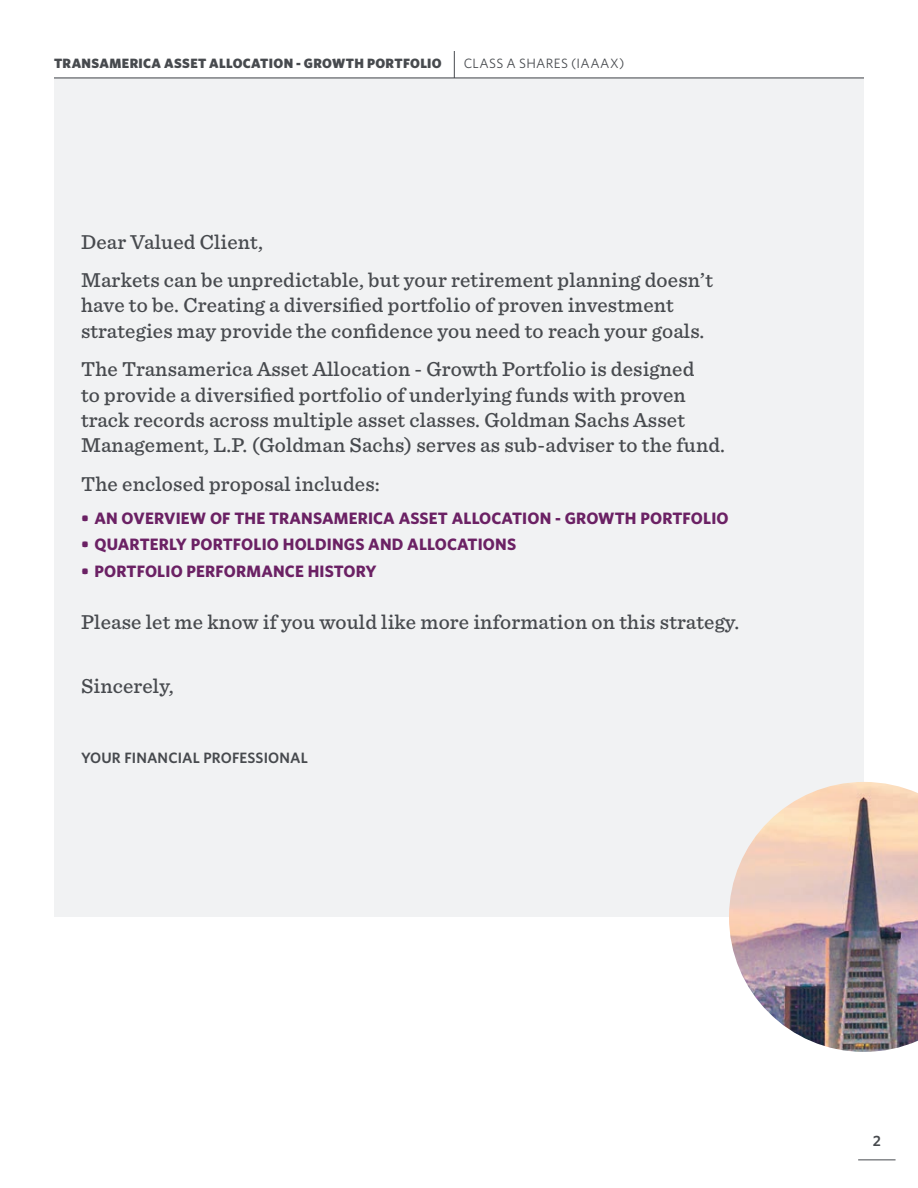
<style>
.page{position:relative;width:918px;height:1188px;background:#fff}
.page>*{position:absolute;margin:0;border:0;box-sizing:border-box;transform-origin:0 0}
.t1{font:500 21px/25.2px "Sentinel";letter-spacing:.01em;color:#474a4e}
.t2{font:700 16.5px "Whitney";letter-spacing:.01em;color:#6b2164}
.t3{font:600 15px "Whitney";letter-spacing:.01em;color:#474a4e}
.t4{font:900 13.5px "Whitney";letter-spacing:.025em;color:#474a4e}
.t5{font:13.5px "Whitney";letter-spacing:.025em;color:#474a4e}
</style>
<div class="page">
<svg style="left:454px;top:51px;width:1px;height:27px"></svg>
<hr style="left:858px;top:1159px;width:38px;height:1px;background:#474a4e">
<div style="left:54px;top:78px;width:810px;height:839px;background:#f1f2f3"></div>
<img style="left:729px;top:782px;width:189px;height:270px">
<p class="t4" style="left:54px;top:54px;width:389px">TRANSAMERICA ASSET ALLOCATION - GROWTH PORTFOLIO</p>
<p class="t5" style="left:464px;top:54px;width:162px">CLASS A SHARES (IAAAX)</p>
<p class="t1" style="left:81px;top:221px;width:633px;line-height:38.7px">Dear Valued Client,<br>Markets can be unpredictable, but your retirement planning doesn’t</p>
<p class="t1" style="left:81px;top:292px;width:625px">have to be. Creating a diversified portfolio of proven investment strategies may provide the confidence you need to reach your goals.</p>
<p class="t1" style="left:81px;top:356px;width:646px">The Transamerica Asset Allocation - Growth Portfolio is designed<br>to provide a diversified portfolio of underlying funds with proven track records across multiple asset classes. Goldman Sachs Asset Management, L.P. (Goldman Sachs) serves as sub-adviser to the fund.</p>
<p class="t1" style="left:81px;top:470px;width:300px">The enclosed proposal includes:</p>
<p class="t2" style="left:81px;top:507px;width:649px">• AN OVERVIEW OF THE TRANSAMERICA ASSET ALLOCATION - GROWTH PORTFOLIO</p>
<p class="t2" style="left:81px;top:534px;width:437px">• QUARTERLY PORTFOLIO HOLDINGS AND ALLOCATIONS</p>
<p class="t2" style="left:81px;top:560px;width:297px">• PORTFOLIO PERFORMANCE HISTORY</p>
<p class="t1" style="left:81px;top:608px;width:660px">Please let me know if you would like more information on this strategy.</p>
<p class="t1" style="left:81px;top:672px;width:94px">Sincerely,</p>
<p class="t3" style="left:81px;top:748px;width:228px">YOUR FINANCIAL PROFESSIONAL</p>
<p class="t3" style="left:873px;top:1131px;width:10px">2</p>
</div>
